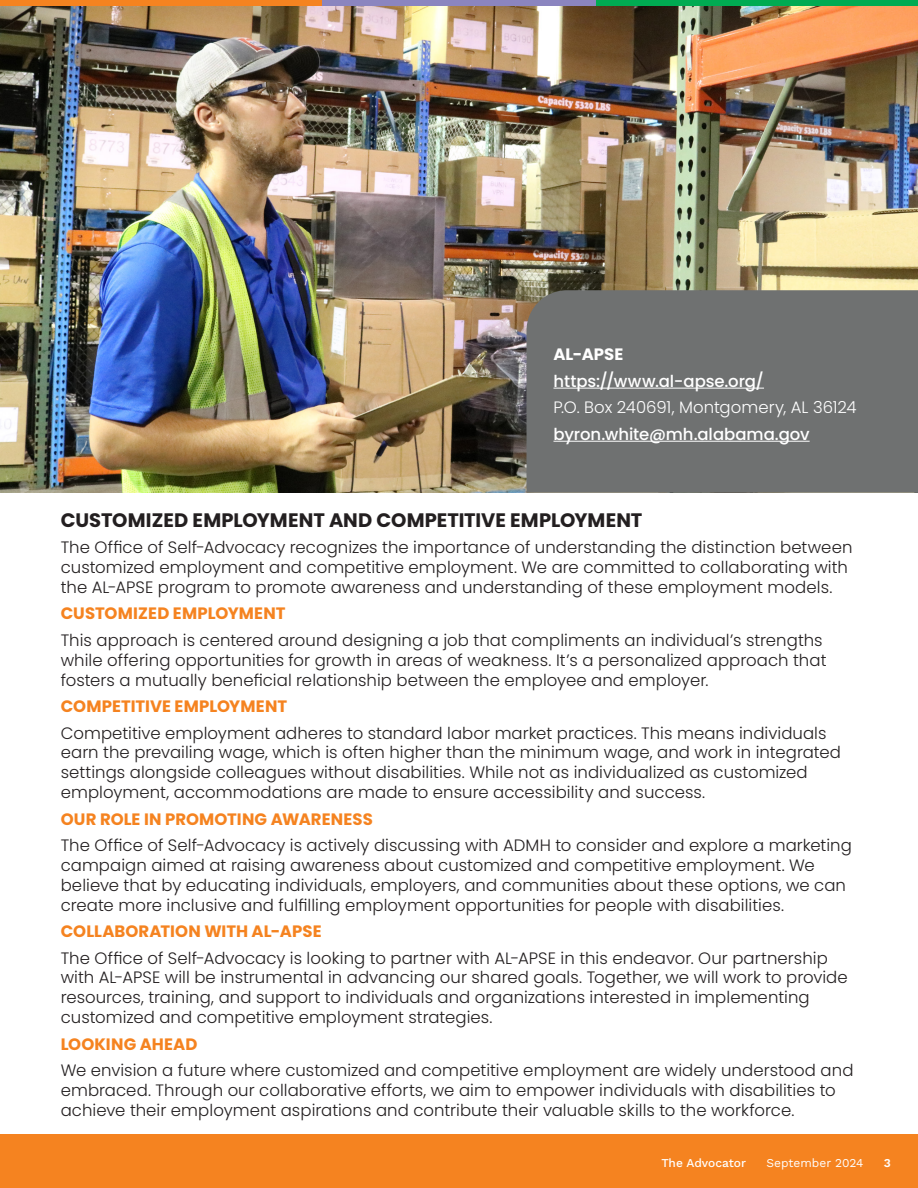
<style>
.page{position:relative;width:918px;height:1188px;background:#fff}
.page>*{position:absolute;margin:0;border:0;box-sizing:border-box;transform-origin:0 0}
.t1{font:700 19.5px "Poppins";color:#231f20}
.t2{font:300 16.5px/19.8px "Poppins";letter-spacing:.005em;color:#231f20}
.t3{font:700 16.5px "Poppins";letter-spacing:.005em;color:#f58320}
.t4{font:500 16.5px "Poppins";letter-spacing:-.005em;color:#fff}
.t5{font:300 16.5px "Poppins";color:#fff}
.t6{font:700 16.5px "Poppins";color:#fff}
.t7{font:12px "Work Sans";color:#fff}
</style>
<div class="page">
<div style="left:0;top:1134px;width:918px;height:54px;background:#f58320"></div>
<div style="left:596px;top:0;width:322px;height:7px;background:#00ab52"></div>
<div style="left:322px;top:0;width:274px;height:7px;background:#8b85bf"></div>
<div style="left:0;top:0;width:322px;height:7px;background:#f58320"></div>
<img style="left:0;top:7px;width:918px;height:486px">
<div style="left:526px;top:290px;width:392px;height:203px;background:#6f7171"></div>
<hr style="left:554px;top:388px;width:210px;height:1px;background:#fff">
<hr style="left:554px;top:441px;width:256px;height:1px;background:#fff">
<p class="t6" style="left:554px;top:345px;width:72px">AL-APSE</p>
<p class="t4" style="left:554px;top:372px;width:212px">https://www.al-apse.org/</p>
<p class="t5" style="left:554px;top:398px;width:305px">P.O. Box 240691, Montgomery, AL 36124</p>
<p class="t4" style="left:554px;top:425px;width:258px">byron.white@mh.alabama.gov</p>
<p class="t1" style="left:61px;top:509px;width:583px">CUSTOMIZED EMPLOYMENT AND COMPETITIVE EMPLOYMENT</p>
<p class="t2" style="left:61px;top:538px;width:793px">The Office of Self-Advocacy recognizes the importance of understanding the distinction between customized employment and competitive employment. We are committed to collaborating with the AL-APSE program to promote awareness and understanding of these employment models.</p>
<p class="t3" style="left:61px;top:604px;width:226px">CUSTOMIZED EMPLOYMENT</p>
<p class="t2" style="left:61px;top:630px;width:767px">This approach is centered around designing a job that compliments an individual’s strengths while offering opportunities for growth in areas of weakness. It’s a personalized approach that fosters a mutually beneficial relationship between the employee and employer.</p>
<p class="t3" style="left:61px;top:697px;width:228px">COMPETITIVE EMPLOYMENT</p>
<p class="t2" style="left:61px;top:723px;width:782px">Competitive employment adheres to standard labor market practices. This means individuals earn the prevailing wage, which is often higher than the minimum wage, and work in integrated settings alongside colleagues without disabilities. While not as individualized as customized employment, accommodations are made to ensure accessibility and success.</p>
<p class="t3" style="left:61px;top:809px;width:314px">OUR ROLE IN PROMOTING AWARENESS</p>
<p class="t2" style="left:61px;top:836px;width:793px">The Office of Self-Advocacy is actively discussing with ADMH to consider and explore a marketing campaign aimed at raising awareness about customized and competitive employment. We believe that by educating individuals, employers, and communities about these options, we can create more inclusive and fulfilling employment opportunities for people with disabilities.</p>
<p class="t3" style="left:61px;top:922px;width:262px">COLLABORATION WITH AL-APSE</p>
<p class="t2" style="left:61px;top:948px;width:789px">The Office of Self-Advocacy is looking to partner with AL-APSE in this endeavor. Our partnership with AL-APSE will be instrumental in advancing our shared goals. Together, we will work to provide resources, training, and support to individuals and organizations interested in implementing customized and competitive employment strategies.</p>
<p class="t3" style="left:61px;top:1034px;width:138px">LOOKING AHEAD</p>
<p class="t2" style="left:61px;top:1061px;width:794px">We envision a future where customized and competitive employment are widely understood and embraced. Through our collaborative efforts, we aim to empower individuals with disabilities to achieve their employment aspirations and contribute their valuable skills to the workforce.</p>
<p class="t7" style="left:661px;top:1153px;width:86px">The Advocator</p>
<p class="t7" style="left:766px;top:1153px;width:99px">September 2024</p>
<p class="t7" style="left:884px;top:1153px;width:9px">3</p>
</div>
